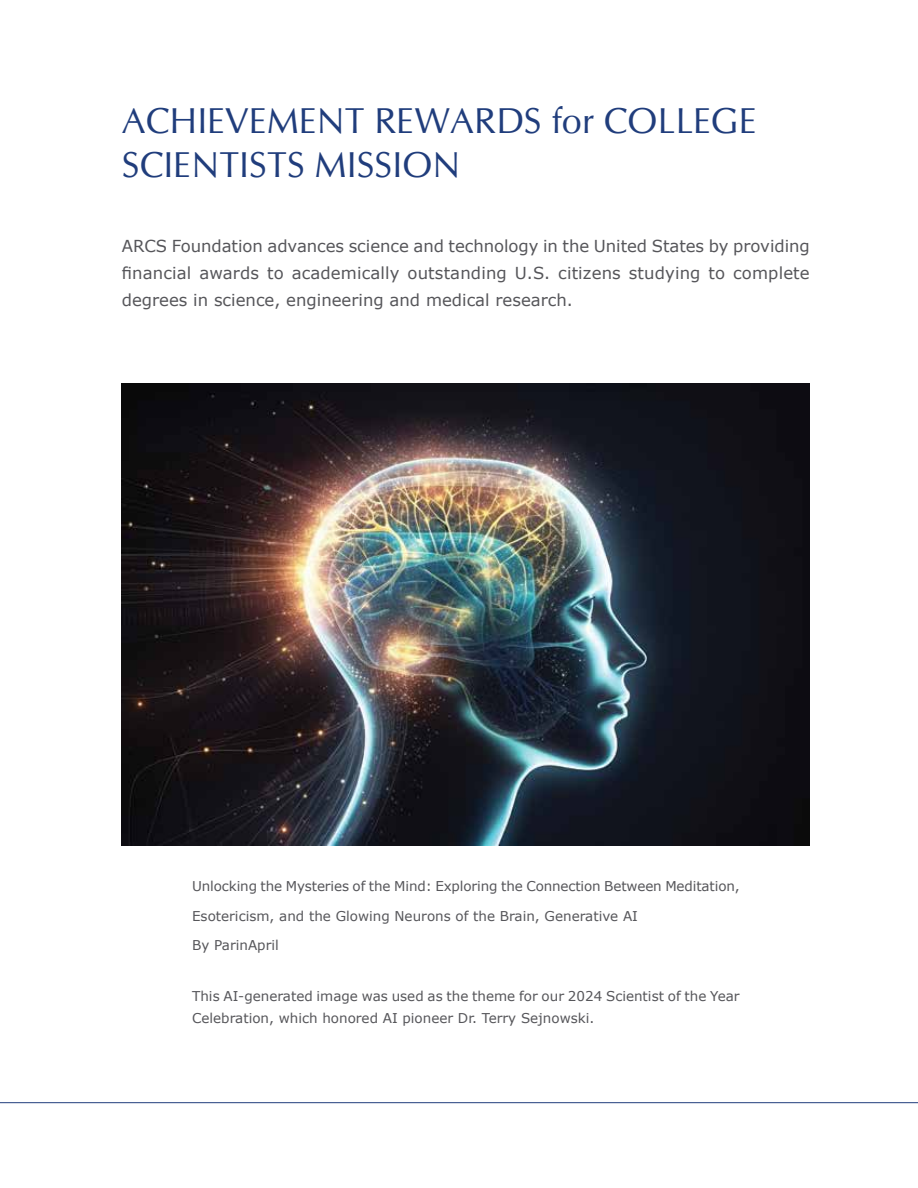
<style>
.page{position:relative;width:918px;height:1188px;background:#fff}
.page>*{position:absolute;margin:0;border:0;box-sizing:border-box;transform-origin:0 0}
.t1{font:36px "CG Omega";color:#203d7c}
.t2{font:16.5px/27px "Verdana";color:#56565a;text-align:justify}
.t3{font:13.5px/29.2px "Verdana";color:#56565a}
</style>
<div class="page">
<hr style="left:0;top:1102px;width:918px;height:1px;background:#203d7c">
<img style="left:122px;top:383px;width:688px;height:462px">
<h1 class="t1" style="left:122px;top:99px;width:527px">ACHIEVEMENT REWARDS FOR COLLE</h1>
<h1 class="t1" style="left:711px;top:99px;width:42px">GE</h1>
<h1 class="t1" style="left:122px;top:143px;width:37px">SCIENTISTS</h1>
<h1 class="t1" style="left:315px;top:143px;width:147px">MISSION</h1>
<p class="t2" style="left:122px;top:233px;width:690px">ARCS Foundation advances science and technology in the United States by providing financial awards to academically outstanding U.S. citizens studying to complete degrees in science, engineering and medical research.</p>
<p class="t3" style="left:192px;top:872px;width:549px">Unlocking the Mysteries of the Mind: Exploring the Connection Between Meditation,<br>Esotericism, and the Glowing Neurons of the Brain, Generative AI<br>By ParinApril</p>
<p class="t3" style="left:192px;top:985px;width:549px;line-height:22.5px">This AI-generated image was used as the theme for our 2024 Scientist of the Year<br>Celebration, which honored AI pioneer Dr. Terry Sejnowski.</p>
</div>
